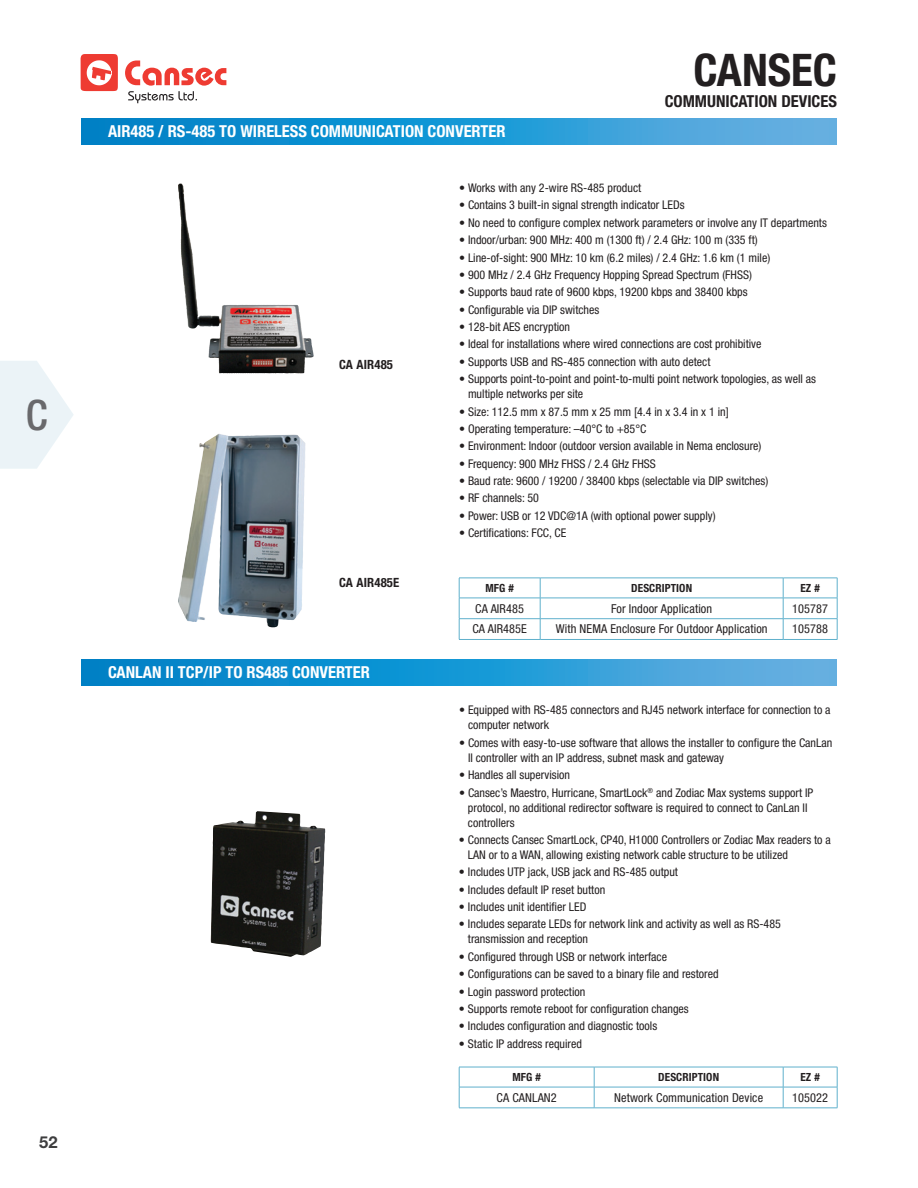
<style>
.page{position:relative;width:918px;height:1188px;background:#fff}
.page>*{position:absolute;margin:0;border:0;box-sizing:border-box;transform-origin:0 0}
.t1{font:700 condensed 45px "Helvetica Neue LT Std";color:#231f20}
.t2{font:500 condensed 42px "Helvetica Neue LT Std";color:#69696c}
.t3{font:700 condensed 16.5px "Helvetica Neue LT Std";color:#fff}
.t4{font:700 condensed 16.5px "Helvetica Neue LT Std";color:#231f20}
.t5{font:700 16.5px "Helvetica Neue LT Std";color:#3e3e3f}
.t6{font:700 condensed 12.75px "Helvetica Neue LT Std";letter-spacing:.01em;color:#231f20}
.t7{font:condensed 12.3px "Helvetica Neue LT Std";letter-spacing:.01em;color:#231f20}
.t8{font:condensed 12px/15px "Helvetica Neue LT Std";color:#231f20}
.t9{font:700 condensed 11.25px "Helvetica Neue LT Std";letter-spacing:.01em;color:#231f20}
</style>
<div class="page">
<svg style="left:81px;top:54px;width:37px;height:37px"></svg>
<svg style="left:125px;top:61px;width:101px;height:42px"></svg>
<svg style="left:81px;top:119px;width:756px;height:16px;background:#2598d4"></svg>
<hr style="left:459px;top:1087px;width:135px;height:1px;background:#5fb0cc">
<hr style="left:594px;top:1087px;width:189px;height:1px;background:#5fb0cc">
<svg style="left:594px;top:1068px;width:1px;height:40px"></svg>
<hr style="left:783px;top:1087px;width:54px;height:1px;background:#5fb0cc">
<svg style="left:783px;top:1068px;width:1px;height:40px"></svg>
<hr style="left:459px;top:1067px;width:135px;height:1px;background:#5fb0cc">
<hr style="left:594px;top:1067px;width:189px;height:1px;background:#5fb0cc">
<hr style="left:783px;top:1067px;width:54px;height:1px;background:#5fb0cc">
<svg style="left:459px;top:1067px;width:1px;height:41px"></svg>
<svg style="left:837px;top:1067px;width:1px;height:41px"></svg>
<hr style="left:459px;top:1108px;width:135px;height:1px;background:#5fb0cc">
<hr style="left:594px;top:1108px;width:189px;height:1px;background:#5fb0cc">
<hr style="left:783px;top:1108px;width:54px;height:1px;background:#5fb0cc">
<img style="left:0;top:135px;width:838px;height:822px">
<h2 class="t2" style="left:26px;top:391px;width:23px">C</h2>
<h3 class="t5" style="left:39px;top:1132px;width:20px">52</h3>
<h3 class="t3" style="left:108px;top:121px;width:399px">AIR485 / RS-485 TO WIRELESS COMMUNICATION CONVERTER</h3>
<h1 class="t1" style="left:694px;top:43px;width:120px">CANSEC</h1>
<h3 class="t4" style="left:665px;top:91px;width:173px">COMMUNICATION DEVICES</h3>
<p class="t6" style="left:339px;top:357px;width:55px">CA AIR485</p>
<p class="t6" style="left:339px;top:575px;width:61px">CA AIR485E</p>
<h3 class="t3" style="left:108px;top:662px;width:263px">CANLAN II TCP/IP TO RS485 CONVERTER</h3>
<p class="t8" style="left:459px;top:180px;width:184px">• Works with any 2-wire RS-485 product</p>
<p class="t8" style="left:459px;top:198px;width:227px">• Contains 3 built-in signal strength indicator LEDs</p>
<p class="t8" style="left:459px;top:215px;width:369px">• No need to configure complex network parameters or involve any IT departments</p>
<p class="t8" style="left:459px;top:232px;width:300px">• Indoor/urban: 900 MHz: 400 m (1300 ft) / 2.4 GHz: 100 m (335 ft)</p>
<p class="t8" style="left:459px;top:250px;width:313px">• Line-of-sight: 900 MHz: 10 km (6.2 miles) / 2.4 GHz: 1.6 km (1 mile)</p>
<p class="t8" style="left:459px;top:267px;width:294px">• 900 MHz / 2.4 GHz Frequency Hopping Spread Spectrum (FHSS)</p>
<p class="t8" style="left:459px;top:284px;width:290px">• Supports baud rate of 9600 kbps, 19200 kbps and 38400 kbps</p>
<p class="t8" style="left:459px;top:302px;width:142px">• Configurable via DIP switches</p>
<p class="t8" style="left:459px;top:319px;width:113px">• 128-bit AES encryption</p>
<p class="t8" style="left:459px;top:337px;width:304px">• Ideal for installations where wired connections are cost prohibitive</p>
<p class="t8" style="left:459px;top:354px;width:253px">• Supports USB and RS-485 connection with auto detect</p>
<p class="t8" style="left:468px;top:371px;width:350px;text-indent:-9px">• Supports point-to-point and point-to-multi point network topologies, as well as multiple networks per site</p>
<p class="t8" style="left:459px;top:404px;width:271px">• Size: 112.5 mm x 87.5 mm x 25 mm [4.4 in x 3.4 in x 1 in]</p>
<p class="t8" style="left:459px;top:421px;width:189px">• Operating temperature: –40°C to +85°C</p>
<p class="t8" style="left:459px;top:438px;width:304px">• Environment: Indoor (outdoor version available in Nema enclosure)</p>
<p class="t8" style="left:459px;top:456px;width:198px">• Frequency: 900 MHz FHSS / 2.4 GHz FHSS</p>
<p class="t8" style="left:459px;top:473px;width:311px">• Baud rate: 9600 / 19200 / 38400 kbps (selectable via DIP switches)</p>
<p class="t8" style="left:459px;top:491px;width:82px">• RF channels: 50</p>
<p class="t8" style="left:459px;top:508px;width:258px">• Power: USB or 12 VDC@1A (with optional power supply)</p>
<p class="t8" style="left:459px;top:525px;width:109px">• Certifications: FCC, CE</p>
<p class="t9" style="left:485px;top:581px;width:30px">MFG #</p>
<p class="t9" style="left:631px;top:581px;width:61px">DESCRIPTION</p>
<p class="t9" style="left:800px;top:581px;width:21px">EZ #</p>
<p class="t7" style="left:475px;top:601px;width:50px">CA AIR485</p>
<p class="t7" style="left:611px;top:601px;width:103px">For Indoor Application</p>
<p class="t7" style="left:792px;top:601px;width:38px">105787</p>
<p class="t7" style="left:472px;top:622px;width:56px">CA AIR485E</p>
<p class="t7" style="left:556px;top:622px;width:213px">With NEMA Enclosure For Outdoor Application</p>
<p class="t7" style="left:792px;top:622px;width:38px">105788</p>
<p class="t8" style="left:468px;top:703px;width:364px;text-indent:-9px">• Equipped with RS-485 connectors and RJ45 network interface for connection to a computer network</p>
<p class="t8" style="left:468px;top:735px;width:366px;text-indent:-9px">• Comes with easy-to-use software that allows the installer to configure the CanLan<br>II controller with an IP address, subnet mask and gateway</p>
<p class="t8" style="left:459px;top:767px;width:113px">• Handles all supervision</p>
<p class="t8" style="left:468px;top:785px;width:347px;text-indent:-9px">• Cansec’s Maestro, Hurricane, SmartLock<sup>®</sup> and Zodiac Max systems support IP protocol, no additional redirector software is required to connect to CanLan II controllers</p>
<p class="t8" style="left:468px;top:832px;width:364px;text-indent:-9px">• Connects Cansec SmartLock, CP40, H1000 Controllers or Zodiac Max readers to a<br>LAN or to a WAN, allowing existing network cable structure to be utilized</p>
<p class="t8" style="left:459px;top:865px;width:221px">• Includes UTP jack, USB jack and RS-485 output</p>
<p class="t8" style="left:459px;top:882px;width:148px">• Includes default IP reset button</p>
<p class="t8" style="left:459px;top:899px;width:129px">• Includes unit identifier LED</p>
<p class="t8" style="left:468px;top:917px;width:314px;text-indent:-9px">• Includes separate LEDs for network link and activity as well as RS-485 transmission and reception</p>
<p class="t8" style="left:459px;top:949px;width:210px">• Configured through USB or network interface</p>
<p class="t8" style="left:459px;top:966px;width:261px">• Configurations can be saved to a binary file and restored</p>
<p class="t8" style="left:459px;top:984px;width:128px">• Login password protection</p>
<p class="t8" style="left:459px;top:1001px;width:231px">• Supports remote reboot for configuration changes</p>
<p class="t8" style="left:459px;top:1019px;width:200px">• Includes configuration and diagnostic tools</p>
<p class="t8" style="left:459px;top:1036px;width:125px">• Static IP address required</p>
<p class="t9" style="left:512px;top:1070px;width:30px">MFG #</p>
<p class="t9" style="left:658px;top:1070px;width:62px">DESCRI PTION</p>
<p class="t9" style="left:800px;top:1070px;width:21px">EZ #</p>
<p class="t7" style="left:497px;top:1090px;width:62px">CA CANLAN2</p>
<p class="t7" style="left:614px;top:1090px;width:150px">Network Communication Device</p>
<p class="t7" style="left:792px;top:1090px;width:38px">105022</p>
</div>
